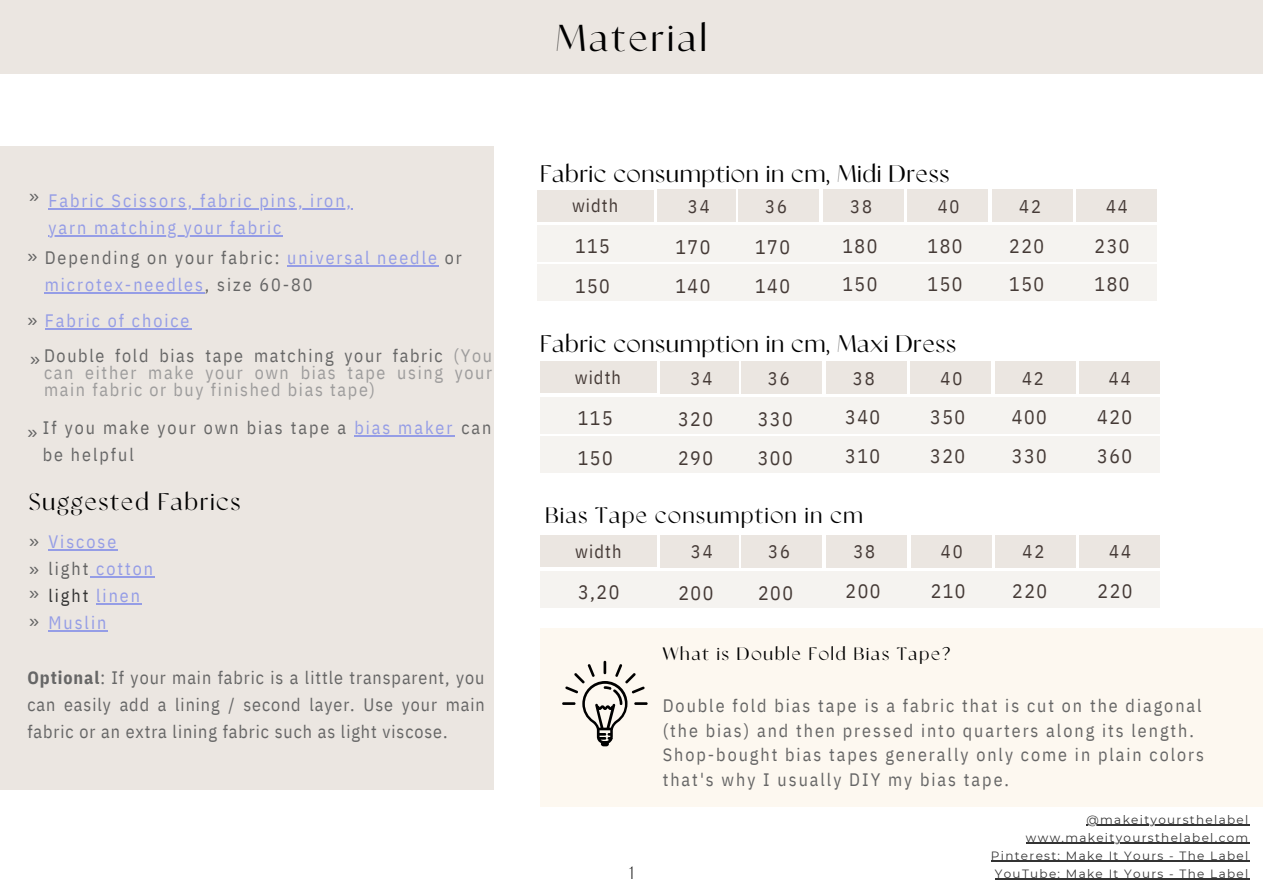
<style>
.page{position:relative;width:1263px;height:894px;background:#fff}
.page>*{position:absolute;margin:0;border:0;box-sizing:border-box;transform-origin:0 0}
.t1{font:700 37.5px "Classico";letter-spacing:.1em;color:#000}
.t2{font:700 24px "Classico";letter-spacing:.05em;color:#000}
.t3{font:700 24px "Classico";letter-spacing:.09em;color:#000}
.t4{font:700 22.5px "Classico";letter-spacing:.075em;color:#000}
.t5{font:19.65px/38.8px "IBM Plex Sans Cond";letter-spacing:.075em;color:#453a36}
.t6{font:18.3px "IBM Plex Sans Cond";letter-spacing:.11em;color:#453a36}
.t7{font:18px/27px "IBM Plex Sans Cond";letter-spacing:.11em;color:#666}
.t8{font:18px/16.8px "IBM Plex Sans Cond";letter-spacing:.095em;color:#9d9c9c;text-align:justify}
.t9{font:18px/27px "IBM Plex Sans Cond";letter-spacing:.11em;color:#959de6}
.t10{font:700 18px "Classico";letter-spacing:.11em;color:#000}
.t11{font:18px/24.5px "Arimo";color:#636363}
.t12{font:18px "Classico";color:#000}
.t13{font:12px/18px "Montserrat";letter-spacing:.11em;color:#333;text-align:right}
.s1{color:#959de6}
.s2{font-family:"Arimo";color:#636363}
.s3{color:#666}
.s4{color:#636363}
.s5{color:#333}
.s6{font-weight:700}
</style>
<div class="page">
<div style="left:0;top:147px;width:494px;height:642px;background:#ebe6e1"></div>
<div style="left:0;top:0;width:1263px;height:73px;background:#ebe6e1"></div>
<div style="left:657px;top:190px;width:79px;height:32px;background:#ebe6e1"></div>
<div style="left:738px;top:189px;width:81px;height:32px;background:#ebe6e1"></div>
<div style="left:823px;top:189px;width:81px;height:32px;background:#ebe6e1"></div>
<div style="left:907px;top:189px;width:81px;height:32px;background:#ebe6e1"></div>
<div style="left:992px;top:189px;width:81px;height:32px;background:#ebe6e1"></div>
<div style="left:537px;top:190px;width:117px;height:31px;background:#ebe6e1"></div>
<div style="left:1076px;top:189px;width:81px;height:32px;background:#ebe6e1"></div>
<div style="left:537px;top:226px;width:620px;height:36px;background:#f5f3f0"></div>
<div style="left:538px;top:264px;width:619px;height:36px;background:#f5f3f0"></div>
<div style="left:660px;top:361px;width:79px;height:32px;background:#ebe6e1"></div>
<div style="left:741px;top:361px;width:81px;height:32px;background:#ebe6e1"></div>
<div style="left:826px;top:361px;width:80px;height:32px;background:#ebe6e1"></div>
<div style="left:910px;top:361px;width:81px;height:32px;background:#ebe6e1"></div>
<div style="left:995px;top:361px;width:81px;height:32px;background:#ebe6e1"></div>
<div style="left:540px;top:361px;width:117px;height:32px;background:#ebe6e1"></div>
<div style="left:1078px;top:361px;width:81px;height:32px;background:#ebe6e1"></div>
<div style="left:540px;top:397px;width:620px;height:36px;background:#f5f3f0"></div>
<div style="left:540px;top:436px;width:620px;height:36px;background:#f5f3f0"></div>
<div style="left:660px;top:535px;width:79px;height:32px;background:#ebe6e1"></div>
<div style="left:741px;top:535px;width:81px;height:32px;background:#ebe6e1"></div>
<div style="left:826px;top:535px;width:81px;height:32px;background:#ebe6e1"></div>
<div style="left:911px;top:535px;width:80px;height:32px;background:#ebe6e1"></div>
<div style="left:995px;top:535px;width:81px;height:32px;background:#ebe6e1"></div>
<div style="left:541px;top:535px;width:116px;height:31px;background:#ebe6e1"></div>
<div style="left:1079px;top:535px;width:81px;height:32px;background:#ebe6e1"></div>
<div style="left:540px;top:571px;width:620px;height:36px;background:#f5f3f0"></div>
<div style="left:540px;top:627px;width:723px;height:179px;background:#fdf8f0"></div>
<svg style="left:562px;top:660px;width:86px;height:86px"></svg>
<hr style="left:48px;top:549px;width:70px;height:1px;background:#959de6">
<hr style="left:90px;top:576px;width:65px;height:1px;background:#959de6">
<hr style="left:96px;top:603px;width:46px;height:1px;background:#959de6">
<hr style="left:48px;top:630px;width:60px;height:1px;background:#959de6">
<hr style="left:287px;top:265px;width:152px;height:1px;background:#959de6">
<hr style="left:45px;top:292px;width:160px;height:1px;background:#959de6">
<hr style="left:354px;top:435px;width:100px;height:1px;background:#959de6">
<hr style="left:1086px;top:824px;width:164px;height:1px;background:#333">
<hr style="left:1026px;top:842px;width:224px;height:1px;background:#333">
<hr style="left:991px;top:860px;width:259px;height:1px;background:#333">
<hr style="left:995px;top:878px;width:255px;height:1px;background:#333">
<hr style="left:48px;top:208px;width:305px;height:1px;background:#959de6">
<hr style="left:48px;top:235px;width:235px;height:1px;background:#959de6">
<hr style="left:45px;top:328px;width:146px;height:1px;background:#959de6">
<p class="t11" style="left:29px;top:183px;width:12px">»</p>
<p class="t9" style="left:48px;top:185px;width:304px">Fabric Scissors, fabric pins, iron, yarn matching your fabric</p>
<p class="t11" style="left:27px;top:244px;width:12px">»</p>
<p class="t7" style="left:45px;top:242px;width:419px">Depending on your fabric: <span class="s1">universal needle</span> or <span class="s1">microtex-needles</span>, size 60-80</p>
<p class="t9" style="left:27px;top:305px;width:164px"><span class="s2">»</span> Fabric of choice</p>
<p class="t11" style="left:30px;top:346px;width:12px">»</p>
<p class="t8" style="left:44px;top:345px;width:450px"><span class="s3">Double fold bias tape matching your fabric</span> (You can either make your own bias tape using your main fabric or buy finished bias tape)</p>
<p class="t7" style="left:43px;top:413px;width:450px">If you make your own bias tape a <span class="s1">bias maker</span> can be helpful</p>
<p class="t11" style="left:27px;top:419px;width:12px">»</p>
<h2 class="t3" style="left:29px;top:487px;width:213px">Suggested Fabrics</h2>
<p class="t9" style="left:48px;top:526px;width:106px;text-indent:-19px"><span class="s2">»</span> Viscose <span class="s4">light</span> cotton <span class="s5">light</span> linen<br>Muslin</p>
<p class="t11" style="left:29px;top:556px;width:12px">» »</p>
<p class="t11" style="left:29px;top:608px;width:12px">»</p>
<p class="t7" style="left:27px;top:662px;width:459px;text-align:justify"><span class="s6">Optional</span>: If your main fabric is a little transparent, you can easily add a lining / second layer. Use your main fabric or an extra lining fabric such as light viscose.</p>
<h1 class="t1" style="left:556px;top:16px;width:152px">Material</h1>
<h2 class="t2" style="left:540px;top:159px;width:410px">Fabric consumption in cm, Midi Dress</h2>
<p class="t6" style="left:572px;top:191px;width:48px">width</p>
<p class="t6" style="left:688px;top:192px;width:23px">34</p>
<p class="t6" style="left:765px;top:192px;width:23px">36</p>
<p class="t6" style="left:850px;top:192px;width:23px">38</p>
<p class="t6" style="left:938px;top:192px;width:23px">40</p>
<p class="t6" style="left:1019px;top:192px;width:23px">42</p>
<p class="t6" style="left:1106px;top:192px;width:23px">44</p>
<p class="t5" style="left:675px;top:226px;width:36px">170</p>
<p class="t5" style="left:575px;top:264px;width:36px">150</p>
<p class="t5" style="left:675px;top:264px;width:36px">140</p>
<p class="t5" style="left:755px;top:226px;width:36px">170<br>140</p>
<p class="t5" style="left:842px;top:224px;width:36px">180<br>150</p>
<p class="t5" style="left:927px;top:224px;width:36px">180<br>150</p>
<p class="t5" style="left:1009px;top:224px;width:36px">220<br>150</p>
<p class="t5" style="left:1094px;top:224px;width:36px">230<br>180</p>
<p class="t5" style="left:575px;top:225px;width:36px">115</p>
<h2 class="t2" style="left:540px;top:330px;width:417px">Fabric consumption in cm, Maxi Dress</h2>
<p class="t6" style="left:575px;top:363px;width:48px">width</p>
<p class="t6" style="left:690px;top:364px;width:23px">34</p>
<p class="t6" style="left:768px;top:364px;width:23px">36</p>
<p class="t6" style="left:853px;top:364px;width:23px">38</p>
<p class="t6" style="left:940px;top:364px;width:23px">40</p>
<p class="t6" style="left:1022px;top:364px;width:23px">42</p>
<p class="t6" style="left:1109px;top:364px;width:23px">44</p>
<p class="t5" style="left:678px;top:397px;width:36px">320</p>
<p class="t5" style="left:578px;top:436px;width:36px">150</p>
<p class="t5" style="left:678px;top:436px;width:36px">290</p>
<p class="t5" style="left:758px;top:397px;width:36px">330<br>300</p>
<p class="t5" style="left:845px;top:396px;width:36px">340<br>310</p>
<p class="t5" style="left:930px;top:396px;width:36px">350<br>320</p>
<p class="t5" style="left:1012px;top:396px;width:36px">400<br>330</p>
<p class="t5" style="left:1097px;top:396px;width:36px">420<br>360</p>
<p class="t5" style="left:578px;top:396px;width:36px">115</p>
<p class="t4" style="left:545px;top:502px;width:319px">Bias Tape consumption in cm</p>
<p class="t6" style="left:575px;top:537px;width:48px">width</p>
<p class="t6" style="left:691px;top:537px;width:23px">34</p>
<p class="t6" style="left:768px;top:537px;width:23px">36</p>
<p class="t6" style="left:853px;top:537px;width:23px">38</p>
<p class="t6" style="left:941px;top:537px;width:23px">40</p>
<p class="t6" style="left:1022px;top:537px;width:23px">42</p>
<p class="t6" style="left:1109px;top:537px;width:23px">44</p>
<p class="t5" style="left:678px;top:571px;width:36px">200</p>
<p class="t5" style="left:758px;top:571px;width:36px">200</p>
<p class="t5" style="left:845px;top:570px;width:36px">200</p>
<p class="t5" style="left:931px;top:570px;width:36px">210</p>
<p class="t5" style="left:1012px;top:570px;width:36px">220</p>
<p class="t5" style="left:1098px;top:570px;width:36px">220</p>
<p class="t5" style="left:578px;top:570px;width:43px">3,20</p>
<p class="t12" style="left:628px;top:861px;width:7px">1</p>
<p class="t10" style="left:663px;top:643px;width:289px">What is Double Fold Bias Tape?</p>
<p class="t7" style="left:663px;top:691px;width:543px;line-height:24.8px">Double fold bias tape is a fabric that is cut on the diagonal (the bias) and then pressed into quarters along its length.<br>Shop-bought bias tapes generally only come in plain colors that's why I usually DIY my bias tape.</p>
<p class="t13" style="left:991px;top:809px;width:259px">@makeityoursthelabel www.makeityoursthelabel.com<br>Pinterest: Make It Yours - The Label<br>YouTube: Make It Yours - The Label</p>
</div>
